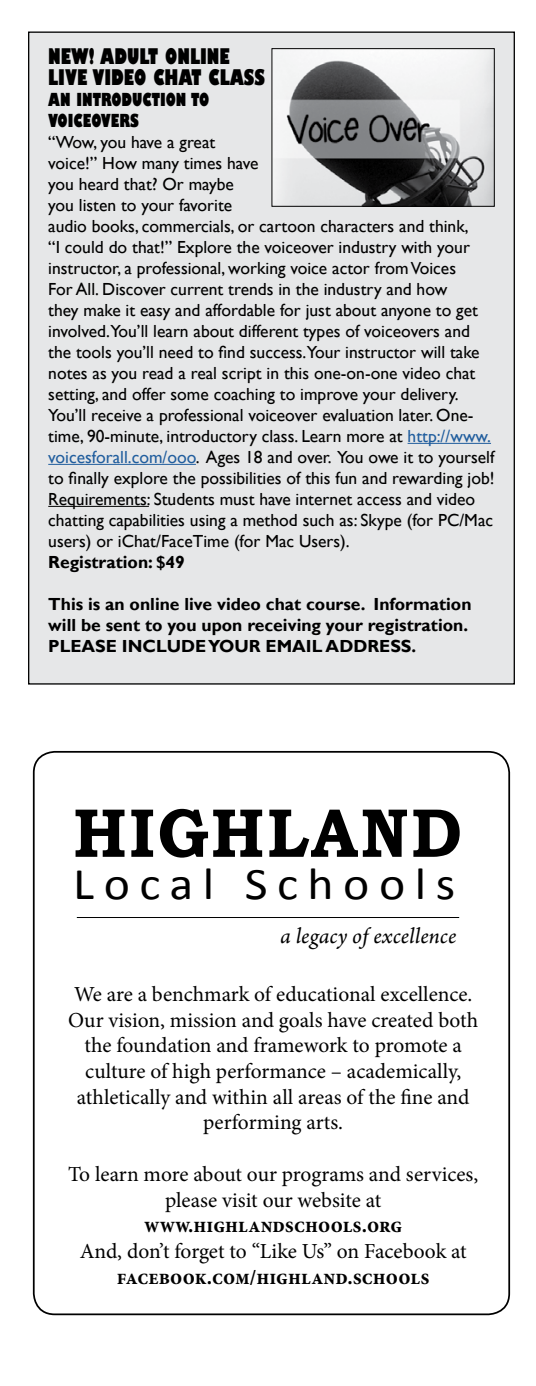
<style>
.page{position:relative;width:536px;height:1386px;background:#fff}
.page>*{position:absolute;margin:0;border:0;box-sizing:border-box;transform-origin:0 0}
.t1{font:700 69.3px "Bookman Old Style";letter-spacing:.035em;color:#000;scale:.94 1}
.t2{font:45.5px "Calibri";letter-spacing:.19em;color:#000;scale:1.09 1}
.t3{font:italic 23.28px "Arno Pro";letter-spacing:.005em;color:#000}
.t4{font:21.35px/25.7px "Minion Pro";letter-spacing:-.005em;color:#000;text-align:center}
.t5{font:700 condensed 21.35px "Minion Pro";color:#000}
.t6{font:800 condensed 21px/21px "Gill Sans";color:#000}
.t7{font:17.5px/21px "Gill Sans";color:#000}
.t8{font:700 17.5px/21px "Gill Sans";color:#000}
.t9{font:800 condensed 17.5px/21px "Gill Sans";color:#000}
.s1{color:#215e9e}
</style>
<div class="page">
<div style="left:33px;top:751px;width:477px;height:564px;border:2px solid #000;border-radius:21px"></div>
<hr style="left:77px;top:917px;width:382px;height:1px;background:#000">
<div style="left:29px;top:32px;width:485px;height:652px;background:#e6e7e8"></div>
<hr style="left:407px;top:443px;width:84px;height:1px;background:#215e9e">
<hr style="left:48px;top:464px;width:148px;height:1px;background:#215e9e">
<hr style="left:48px;top:506px;width:101px;height:1px;background:#000">
<img style="left:273px;top:50px;width:219px;height:155px">
<div style="left:271px;top:48px;width:223px;height:159px;border:1px solid #000"></div>
<p class="t6" style="left:48px;top:47px;width:218px">NEW! ADULT ONLINE<br>LIVE VIDEO CHAT CLASS</p>
<p class="t9" style="left:48px;top:90px;width:163px">AN INTRODUCTION TO<br>VOICEOVERS</p>
<p class="t7" style="left:48px;top:132px;width:447px">“Wow, you have a great<br>voice!” How many times have<br>you heard that? Or maybe<br>you listen to your favorite<br>audio books, commercials, or cartoon characters and think,<br>“I could do that!” Explore the voiceover industry with your instructor, a professional, working voice actor from Voices<br>For All. Discover current trends in the industry and how<br>they make it easy and affordable for just about anyone to get involved.You’ll learn about different types of voiceovers and the tools you’ll need to find success.Your instructor will take notes as you read a real script in this one-on-one video chat setting, and offer some coaching to improve your delivery.<br>You’ll receive a professional voiceover evaluation later. One&shy;time, 90-minute, introductory class. Learn more at <span class="s1">http://www. voicesforall.com/ooo</span>. Ages 18 and over. You owe it to yourself to finally explore the possibilities of this fun and rewarding job!<br>Requirements: Students must have internet access and video chatting capabilities using a method such as: Skype (for PC/Mac users) or iChat/FaceTime (for Mac Users).</p>
<p class="t8" style="left:48px;top:552px;width:138px">Registration: $49</p>
<p class="t8" style="left:48px;top:594px;width:424px">This is an online live video chat course. Information will be sent to you upon receiving your registration.<br>PLEASE INCLUDE YOUR EMAIL ADDRESS.</p>
<h1 class="t1" style="left:73px;top:783px;width:415px">HIGHLAND</h1>
<h2 class="t2" style="left:73px;top:856px;width:352px">Local Schools</h2>
<h3 class="t3" style="left:280px;top:922px;width:178px">a legacy of excellence</h3>
<p class="t4" style="left:68px;top:981px;width:411px">We are a benchmark of educational excellence.<br>Our vision, mission and goals have created both the foundation and framework to promote a culture of high performance – academically, athletically and within all areas of the fine and performing arts.</p>
<p class="t4" style="left:68px;top:1161px;width:411px">To learn more about our programs and services, please visit our website at</p>
<p class="t5" style="left:144px;top:1211px;width:259px">www.highlandschools.org</p>
<p class="t4" style="left:80px;top:1238px;width:388px">And, don’t forget to “Like Us” on Facebook at</p>
<p class="t5" style="left:117px;top:1262px;width:314px">facebook.com/highland.schools</p>
</div>
